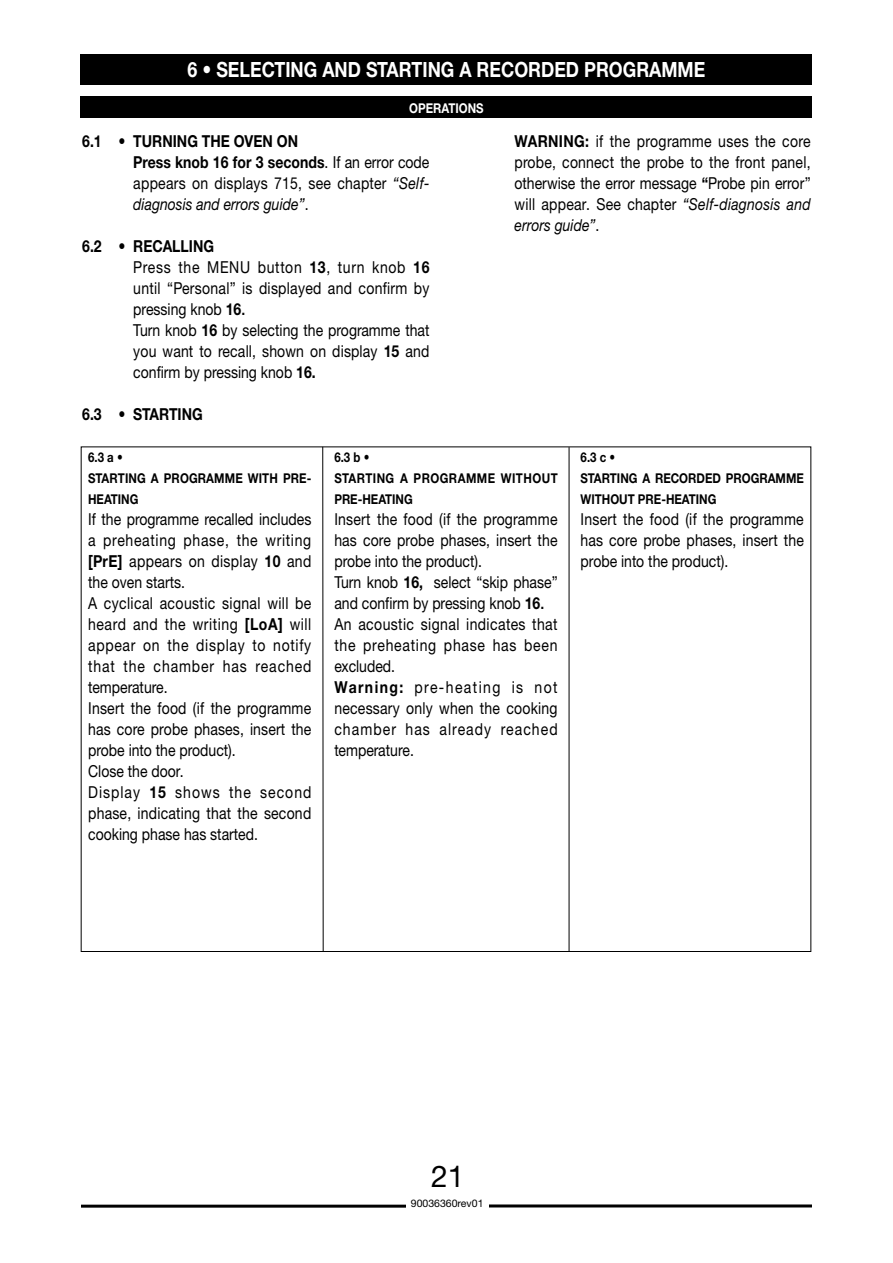
<style>
.page{position:relative;width:893px;height:1263px;background:#fff}
.page>*{position:absolute;margin:0;border:0;box-sizing:border-box;transform-origin:0 0}
.t1{font:30px "Helvetica Neue LTW1 G";color:#000}
.t2{font:700 21px "Helvetica Neue LTW1 G";color:#fff;scale:.85 1}
.t3{font:16.5px/21px "Helvetica Neue LTW1 G";letter-spacing:.015em;color:#000;scale:.85 1}
.t4{font:700 16.5px "Helvetica Neue LTW1 G";color:#000;scale:.85 1}
.t5{font:700 13.5px/21px "Helvetica Neue LTW1 G";color:#000;scale:.85 1}
.t6{font:700 13.5px/21px "Helvetica Neue LTW1 G";letter-spacing:.04em;color:#000;scale:.85 1}
.t7{font:700 13.5px "Helvetica Neue LTW1 G";color:#fff;scale:.85 1}
.t8{font:10.5px "Helvetica Neue LTW1 G";color:#000}
.s1{font-weight:400}
.s2{font-weight:700}
.s3{font-style:italic}
.s4{font-weight:500}
</style>
<div class="page">
<hr style="left:81px;top:1205px;width:347px;height:3px;background:#000">
<hr style="left:466px;top:1204px;width:346px;height:3px;background:#000">
<div style="left:81px;top:96px;width:731px;height:21px;background:#000"></div>
<div style="left:81px;top:54px;width:731px;height:30px;background:#000"></div>
<hr style="left:322px;top:447px;width:2px;height:504px;background:#000">
<hr style="left:569px;top:447px;width:1px;height:504px;background:#000">
<div style="left:406px;top:1191px;width:82px;height:24px;background:#fff"></div>
<p class="t2" style="left:188px;top:56px;width:611px">6 <span class="s1">•</span> SELECTING AND STARTING A RECORDED PROGRAMME</p>
<p class="t7" style="left:409px;top:100px;width:89px">OPERATIONS</p>
<p class="t3" style="left:133px;top:131px;width:350px;text-indent:-51px"><span class="s2">6.1</span> • <span class="s2">TURNING THE OVEN ON<br>Press knob 16 for 3 seconds</span>. If an error code appears on displays 715, see chapter <span class="s3">“Self&shy;diagnosis and errors guide”</span>.</p>
<p class="t3" style="left:133px;top:236px;width:350px;text-indent:-51px"><span class="s2">6.2</span> • <span class="s2">RECALLING<br></span>Press the MENU button <span class="s2">13</span>, turn knob <span class="s2">16 </span>until “Personal” is displayed and confirm by pressing knob <span class="s2">16</span><span class="s4">.<br></span>Turn knob <span class="s2">16</span> by selecting the programme that you want to recall, shown on display <span class="s2">15</span> and confirm by pressing knob <span class="s2">16.</span></p>
<p class="t4" style="left:82px;top:404px;width:143px">6.3 <span class="s1">•</span> STARTING</p>
<p class="t3" style="left:514px;top:131px;width:350px;text-align:justify"><span class="s2">WARNING:</span> if the programme uses the core probe, connect the probe to the front panel, otherwise the error message <span class="s2">“</span>Probe pin error” will appear. See chapter <span class="s3">“Self-diagnosis and errors guide”</span>.</p>
<p class="t5" style="left:88px;top:447px;width:264px">6.3 a <span class="s1">•<br></span>STARTING A PROGRAMME WITH PRE-<br>HEATING</p>
<p class="t3" style="left:88px;top:509px;width:264px">If the programme recalled includes a preheating phase, the writing <span class="s2">[PrE]</span> appears on display <span class="s2">10</span> and the oven starts.<br>A cyclical acoustic signal will be heard and the writing <span class="s2">[LoA]</span> will appear on the display to notify that the chamber has reached temperature.<br>Insert the food (if the programme has core probe phases, insert the probe into the product).<br>Close the door.<br>Display <span class="s2">15</span> shows the second phase, indicating that the second cooking phase has started.</p>
<p class="t6" style="left:334px;top:447px;width:264px">6.3 b <span class="s1">•<br></span>STARTING A PROGRAMME WITHOUT<br>PRE-HEATING</p>
<p class="t3" style="left:334px;top:509px;width:264px">Insert the food (if the programme has core probe phases, insert the probe into the product).<br>Turn knob <span class="s2">16,</span> select “skip phase” and confirm by pressing knob <span class="s2">16</span><span class="s4">.<br></span>An acoustic signal indicates that the preheating phase has been excluded.<br><span class="s2">Warning:</span> pre-heating is not necessary only when the cooking chamber has already reached temperature.</p>
<p class="t5" style="left:581px;top:447px;width:264px">6.3 c <span class="s1">•<br></span>STARTING A RECORDED PROGRAMME<br>WITHOUT PRE-HEATING</p>
<p class="t3" style="left:581px;top:509px;width:264px;text-align:justify">Insert the food (if the programme has core probe phases, insert the probe into the product).</p>
<h1 class="t1" style="left:431px;top:1157px;width:35px">21</h1>
<p class="t8" style="left:411px;top:1196px;width:74px">90036360rev01</p>
</div>
